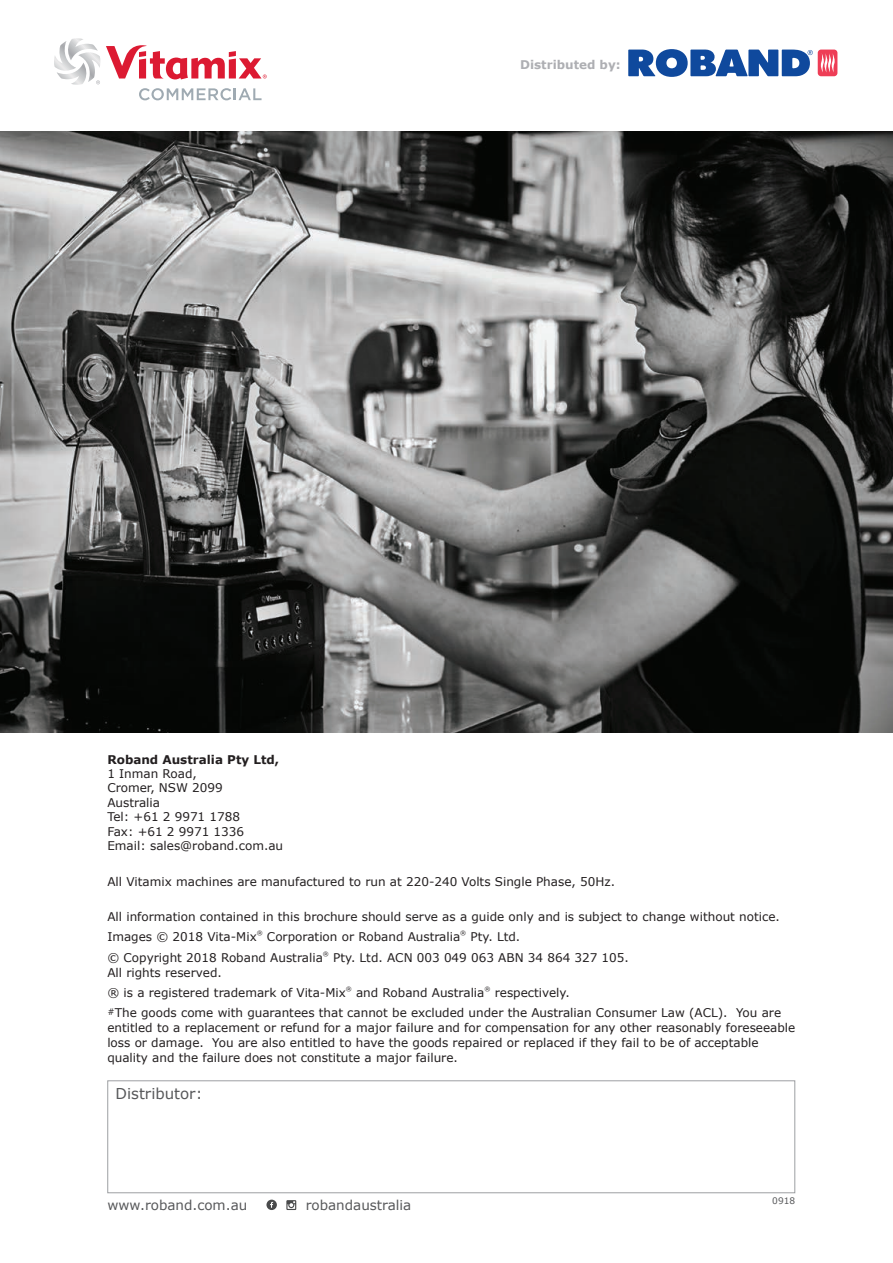
<style>
.page{position:relative;width:893px;height:1263px;background:#fff}
.page>*{position:absolute;margin:0;border:0;box-sizing:border-box;transform-origin:0 0}
.t1{font:15px "Verdana";color:#57585a}
.t2{font:13.5px "Verdana";color:#57585a}
.t3{font:12px/14.4px "Verdana";color:#231f20}
.t4{font:700 12px "Verdana";color:#231f20}
.t5{font:700 12px "Verdana";color:#aeafb3}
.t6{font:9px "Verdana";color:#57585a}
.t7{font:6px "Verdana";color:#231f20}
</style>
<div class="page">
<svg style="left:628px;top:49px;width:209px;height:28px"></svg>
<img style="left:0;top:132px;width:893px;height:601px">
<svg style="left:106px;top:45px;width:161px;height:34px"></svg>
<svg style="left:54px;top:38px;width:46px;height:47px"></svg>
<svg style="left:139px;top:88px;width:123px;height:12px"></svg>
<div style="left:107px;top:1080px;width:688px;height:113px;background:#fff;border:1px solid #9d9fa2"></div>
<svg style="left:266px;top:1199px;width:11px;height:11px"></svg>
<svg style="left:270px;top:1202px;width:3px;height:6px"></svg>
<svg style="left:286px;top:1200px;width:10px;height:10px"></svg>
<p class="t5" style="left:520px;top:56px;width:102px">Distributed by:</p>
<p class="t4" style="left:107px;top:751px;width:173px">Roband Australia Pty Ltd,</p>
<p class="t3" style="left:107px;top:766px;width:177px">1 Inman Road,<br>Cromer, NSW 2099<br>Australia<br>Tel: +61 2 9971 1788<br>Fax: +61 2 9971 1336<br>Email: sales@roband.com.au</p>
<p class="t3" style="left:107px;top:874px;width:509px">All Vitamix machines are manufactured to run at 220-240 Volts Single Phase, 50Hz.</p>
<p class="t3" style="left:107px;top:907px;width:674px;line-height:20.1px">All information contained in this brochure should serve as a guide only and is subject to change without notice.<br>Images © 2018 Vita-Mix</p>
<p class="t7" style="left:257px;top:929px;width:7px">®</p>
<p class="t3" style="left:267px;top:930px;width:195px">Corporation or Roband Australia</p>
<p class="t7" style="left:460px;top:929px;width:7px">®</p>
<p class="t3" style="left:471px;top:930px;width:51px">Pty. Ltd.</p>
<p class="t3" style="left:107px;top:950px;width:217px">© Copyright 2018 Roband Australia</p>
<p class="t7" style="left:323px;top:949px;width:7px">®</p>
<p class="t3" style="left:333px;top:950px;width:297px">Pty. Ltd. ACN 003 049 063 ABN 34 864 327 105.</p>
<p class="t3" style="left:107px;top:962px;width:240px;line-height:20.1px">All rights reserved.<br>® is a registered trademark of Vita-Mix</p>
<p class="t7" style="left:346px;top:984px;width:7px">®</p>
<p class="t3" style="left:356px;top:985px;width:130px">and Roband Australia</p>
<p class="t7" style="left:484px;top:984px;width:7px">®</p>
<p class="t3" style="left:107px;top:982px;width:675px;line-height:20.1px;text-indent:387px">respectively.<br><sup>#</sup>The goods come with guarantees that cannot be excluded under the Australian Consumer Law (ACL). You are</p>
<p class="t3" style="left:107px;top:1020px;width:689px;line-height:15px">entitled to a replacement or refund for a major failure and for compensation for any other reasonably foreseeable loss or damage. You are also entitled to have the goods repaired or replaced if they fail to be of acceptable quality and the failure does not constitute a major failure.</p>
<p class="t1" style="left:116px;top:1083px;width:88px">Distributor:</p>
<p class="t2" style="left:107px;top:1196px;width:141px">www.roband.com.au</p>
<p class="t2" style="left:306px;top:1196px;width:107px">robandaustralia</p>
<p class="t6" style="left:772px;top:1195px;width:24px">0918</p>
</div>
